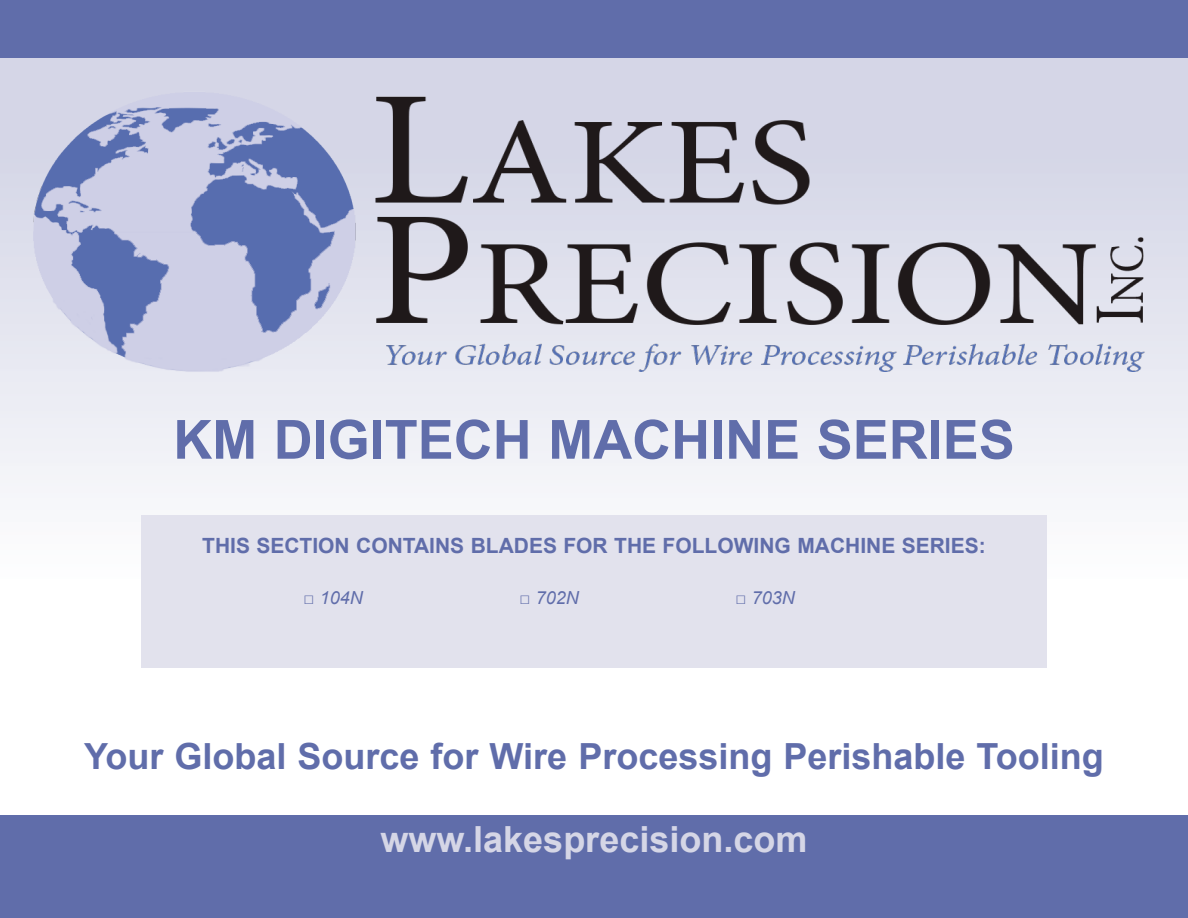
<style>
.page{position:relative;width:1188px;height:918px;background:#fff}
.page>*{position:absolute;margin:0;border:0;box-sizing:border-box;transform-origin:0 0}
.t1{font:700 54px "Arial";color:#606daa}
.t2{font:700 36px "Arial";color:#606daa}
.t3{font:700 36px "Arial";color:#d5d6e6}
.t4{font:700 21px "Arial";color:#606daa}
.t5{font:italic 18px "Arial";color:#606daa}
.s1{font-style:normal}
</style>
<div class="page">
<div style="left:0;top:0;width:1188px;height:103px;background:#606daa"></div>
<div style="left:0;top:58px;width:1188px;height:757px;background:linear-gradient(to bottom,#d2d3e5,#fff)"></div>
<div style="left:141px;top:515px;width:906px;height:153px;background:#e2e2ed"></div>
<div style="left:0;top:815px;width:1188px;height:103px;background:#606daa"></div>
<img style="left:27px;top:72px;width:1134px;height:319px">
<p class="t1" style="left:173px;top:402px;width:843px">KM DIGITECH MACHINE SERIES</p>
<p class="t4" style="left:202px;top:531px;width:785px">THIS SECTION CONTAINS BLADES FOR THE FOLLOWING MACHINE SERIES:</p>
<p class="t5" style="left:303px;top:586px;width:61px"><span class="s1">□</span> 104N</p>
<p class="t5" style="left:519px;top:586px;width:61px"><span class="s1">□</span> 702N</p>
<p class="t5" style="left:735px;top:586px;width:61px"><span class="s1">□</span> 703N</p>
<p class="t2" style="left:84px;top:731px;width:1021px">Your Global Source for Wire Processing Perishable Tooling</p>
<p class="t3" style="left:381px;top:814px;width:428px">www.lakesprecision.com</p>
</div>
